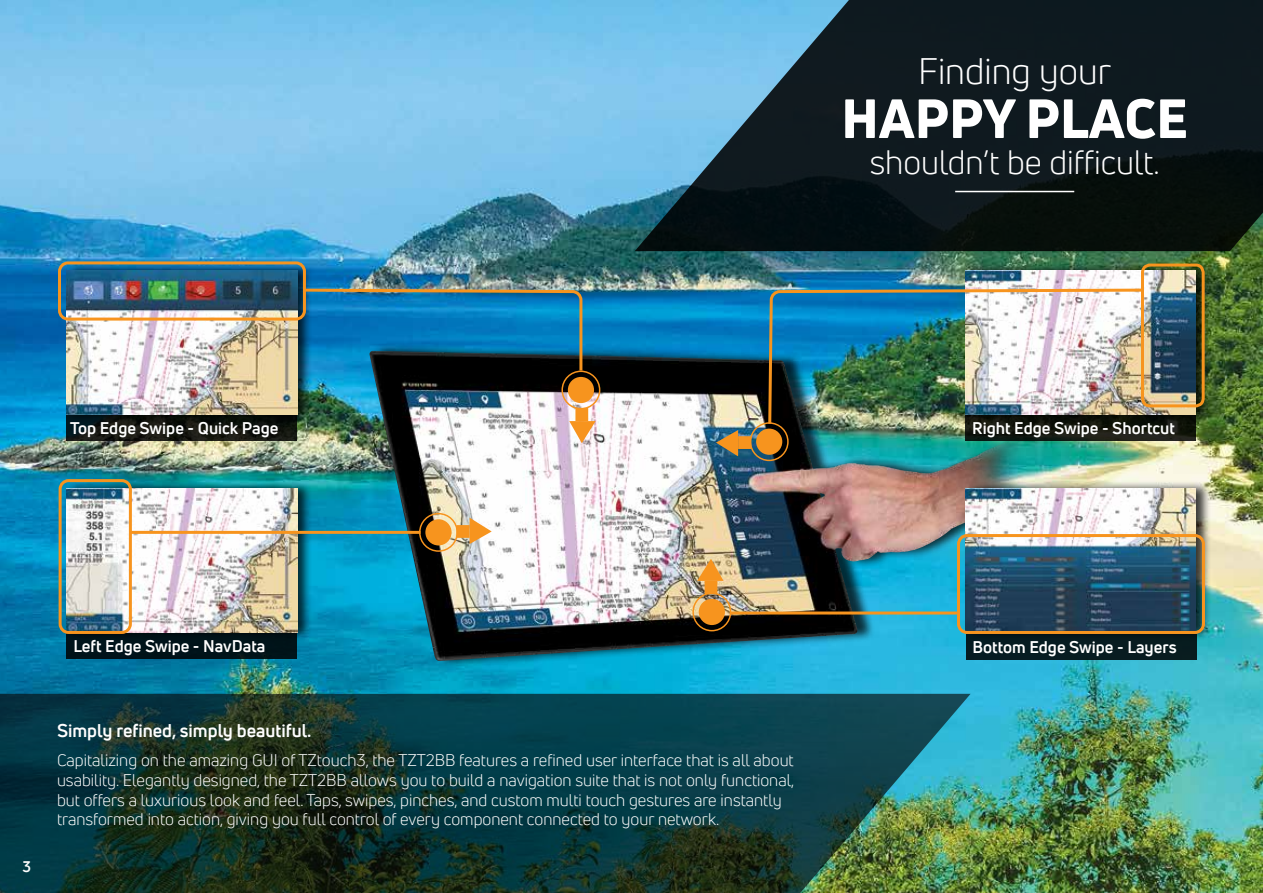
<style>
.page{position:relative;width:1263px;height:893px;background:#fff}
.page>*{position:absolute;margin:0;border:0;box-sizing:border-box;transform-origin:0 0}
.t1{font:800 54px "Uni Neue";color:#fff}
.t2{font:36px "Uni Neue";color:#fff}
.t3{font:33px "Uni Neue";color:#fff}
.t4{font:700 18px "Uni Neue";color:#fff}
.t5{font:16.5px/19.8px "Uni Neue";color:#fff}
.t6{font:700 16.5px "Uni Neue";color:#fff}
.t7{font:700 15px "Uni Neue";color:#fff}
</style>
<div class="page">
<img style="left:0;top:0;width:1263px;height:893px">
<svg style="left:0;top:694px;width:970px;height:199px;background:#143e3a"></svg>
<svg style="left:635px;top:0;width:628px;height:251px;background:#1d333c"></svg>
<hr style="left:955px;top:191px;width:119px;height:1px;background:#fff">
<div style="left:372px;top:343px;width:664px;height:326px;background:#000;opacity:.75"></div>
<img style="left:369px;top:350px;width:663px;height:311px">
<div style="left:65px;top:481px;width:247px;height:160px;background:#000;opacity:.75"></div>
<img style="left:67px;top:489px;width:230px;height:144px">
<div style="left:964px;top:481px;width:247px;height:160px;background:#000;opacity:.75"></div>
<img style="left:965px;top:489px;width:231px;height:141px">
<div style="left:65px;top:262px;width:247px;height:161px;background:#000;opacity:.75"></div>
<img style="left:67px;top:271px;width:230px;height:144px">
<div style="left:964px;top:262px;width:247px;height:161px;background:#000;opacity:.75"></div>
<img style="left:965px;top:271px;width:231px;height:144px">
<svg style="left:67px;top:415px;width:230px;height:25px;background:#101410"></svg>
<div style="left:67px;top:633px;width:230px;height:25px;background:#001319"></div>
<div style="left:561px;top:371px;width:39px;height:38px;border:2px solid #f7941e;border-radius:50%"></div>
<div style="left:568px;top:377px;width:26px;height:26px;background:#f7941e;border-radius:50%"></div>
<div style="left:575px;top:408px;width:13px;height:13px;background:#f7941e"></div>
<svg style="left:569px;top:421px;width:27px;height:22px"></svg>
<div style="left:58px;top:261px;width:248px;height:60px;border:3px solid #f7941e;border-radius:9px"></div>
<svg style="left:301px;top:287px;width:283px;height:87px;background:#136894"></svg>
<div style="left:419px;top:513px;width:39px;height:39px;border:2px solid #f7941e;border-radius:50%"></div>
<div style="left:425px;top:519px;width:27px;height:26px;background:#f7941e;border-radius:50%"></div>
<div style="left:456px;top:525px;width:14px;height:13px;background:#f7941e"></div>
<svg style="left:470px;top:518px;width:22px;height:26px"></svg>
<div style="left:692px;top:592px;width:39px;height:39px;border:2px solid #f7941e;border-radius:50%"></div>
<div style="left:699px;top:599px;width:26px;height:26px;background:#f7941e;border-radius:50%"></div>
<div style="left:705px;top:581px;width:12px;height:13px;background:#f7941e"></div>
<svg style="left:697px;top:559px;width:26px;height:22px"></svg>
<div style="left:750px;top:422px;width:39px;height:39px;border:2px solid #f7941e;border-radius:50%"></div>
<div style="left:756px;top:429px;width:26px;height:26px;background:#f7941e;border-radius:50%"></div>
<div style="left:738px;top:436px;width:13px;height:13px;background:#f7941e"></div>
<svg style="left:716px;top:430px;width:22px;height:26px"></svg>
<div style="left:59px;top:479px;width:73px;height:155px;border:3px solid #f7941e;border-radius:9px"></div>
<hr style="left:130px;top:531px;width:290px;height:3px;background:#f7941e">
<div style="left:1141px;top:264px;width:64px;height:143px;border:3px solid #f7941e;border-radius:8px"></div>
<img style="left:767px;top:287px;width:378px;height:140px">
<div style="left:957px;top:534px;width:248px;height:100px;border:3px solid #f7941e;border-radius:9px"></div>
<hr style="left:730px;top:611px;width:227px;height:3px;background:#f7941e">
<div style="left:966px;top:634px;width:230px;height:25px;background:#071c20"></div>
<svg style="left:965px;top:415px;width:231px;height:25px;background:#14160e"></svg>
<h2 class="t2" style="left:918px;top:50px;width:194px">Finding your</h2>
<h1 class="t1" style="left:841px;top:82px;width:348px">HAPPY PLACE</h1>
<h3 class="t3" style="left:870px;top:142px;width:291px">shouldn’t be difficult.</h3>
<p class="t6" style="left:70px;top:417px;width:210px">Top Edge Swipe - Quick Page</p>
<p class="t6" style="left:972px;top:417px;width:204px">Right Edge Swipe - Shortcut</p>
<p class="t7" style="left:22px;top:857px;width:10px">3</p>
<p class="t6" style="left:73px;top:636px;width:194px">Left Edge Swipe - NavData</p>
<p class="t6" style="left:972px;top:637px;width:206px">Bottom Edge Swipe - Layers</p>
<p class="t4" style="left:57px;top:719px;width:256px">Simply refined, simply beautiful.</p>
<p class="t5" style="left:57px;top:750px;width:739px">Capitalizing on the amazing GUI of TZtouch3, the TZT2BB features a refined user interface that is all about usability. Elegantly designed, the TZT2BB allows you to build a navigation suite that is not only functional, but offers a luxurious look and feel. Taps, swipes, pinches, and custom multi touch gestures are instantly transformed into action, giving you full control of every component connected to your network.</p>
</div>
